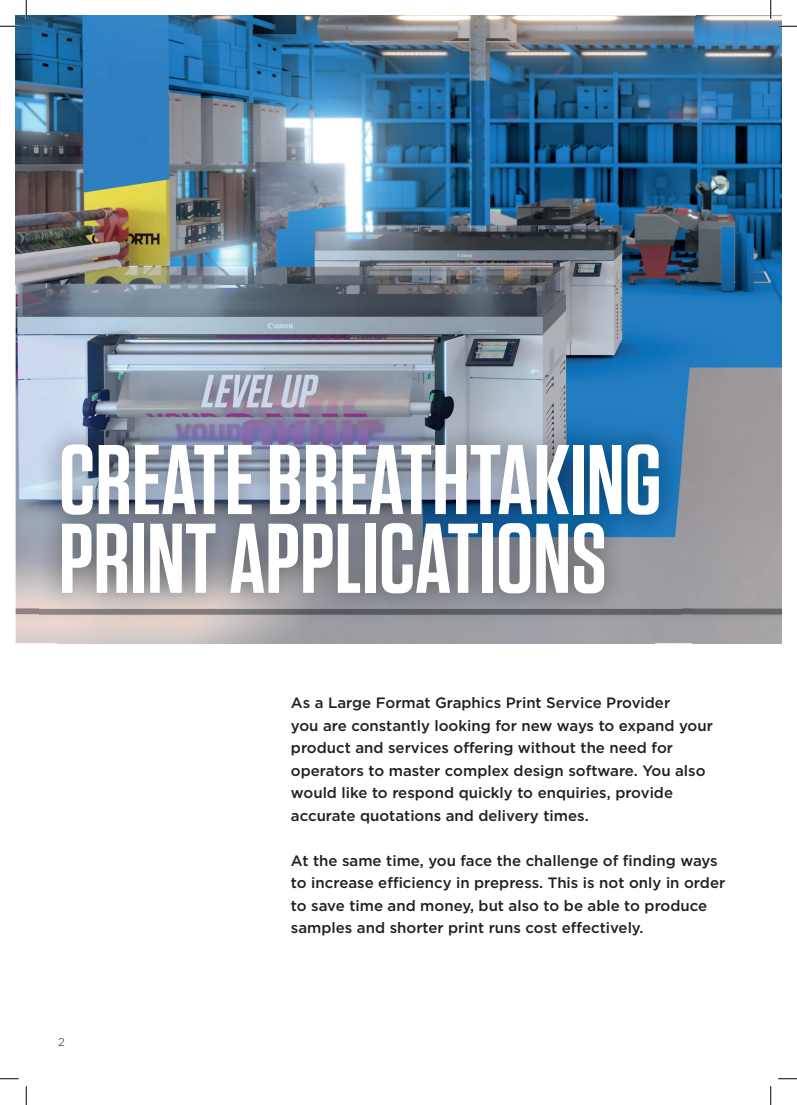
<style>
.page{position:relative;width:797px;height:1105px;background:#fff}
.page>*{position:absolute;margin:0;border:0;box-sizing:border-box;transform-origin:0 0}
.t1{font:600 98.75px/78.8px "Tungsten";color:#fff}
.t2{font:500 15px/22.5px "Gotham";color:#231f20}
.t3{font:300 11.25px "Gotham";color:#231f20}
</style>
<div class="page">
<img style="left:16px;top:16px;width:595px;height:268px">
<img style="left:611px;top:16px;width:85px;height:448px">
<img style="left:696px;top:16px;width:85px;height:42px">
<img style="left:16px;top:284px;width:467px;height:180px">
<img style="left:483px;top:284px;width:128px;height:138px">
<img style="left:16px;top:464px;width:42px;height:179px">
<img style="left:654px;top:464px;width:38px;height:179px">
<img style="left:692px;top:58px;width:89px;height:585px">
<img style="left:39px;top:422px;width:642px;height:194px">
<svg style="left:0;top:25px;width:19px;height:2px"></svg>
<svg style="left:778px;top:25px;width:19px;height:2px"></svg>
<svg style="left:0;top:1078px;width:19px;height:1px"></svg>
<svg style="left:778px;top:1078px;width:19px;height:1px"></svg>
<svg style="left:25px;top:0;width:2px;height:19px"></svg>
<svg style="left:25px;top:1086px;width:2px;height:19px"></svg>
<svg style="left:770px;top:0;width:1px;height:19px"></svg>
<svg style="left:770px;top:1086px;width:1px;height:19px"></svg>
<h1 class="t1" style="left:59px;top:442px;width:604px">CREATE BREATHTAKING<br>PRINT APPLICATIONS</h1>
<p class="t3" style="left:58px;top:1035px;width:8px">2</p>
<p class="t2" style="left:291px;top:692px;width:423px">As a Large Format Graphics Print Service Provider<br>you are constantly looking for new ways to expand your product and services offering without the need for operators to master complex design software. You also would like to respond quickly to enquiries, provide accurate quotations and delivery times.</p>
<p class="t2" style="left:291px;top:849px;width:436px">At the same time, you face the challenge of finding ways to increase efficiency in prepress. This is not only in order to save time and money, but also to be able to produce samples and shorter print runs cost effectively.</p>
</div>
